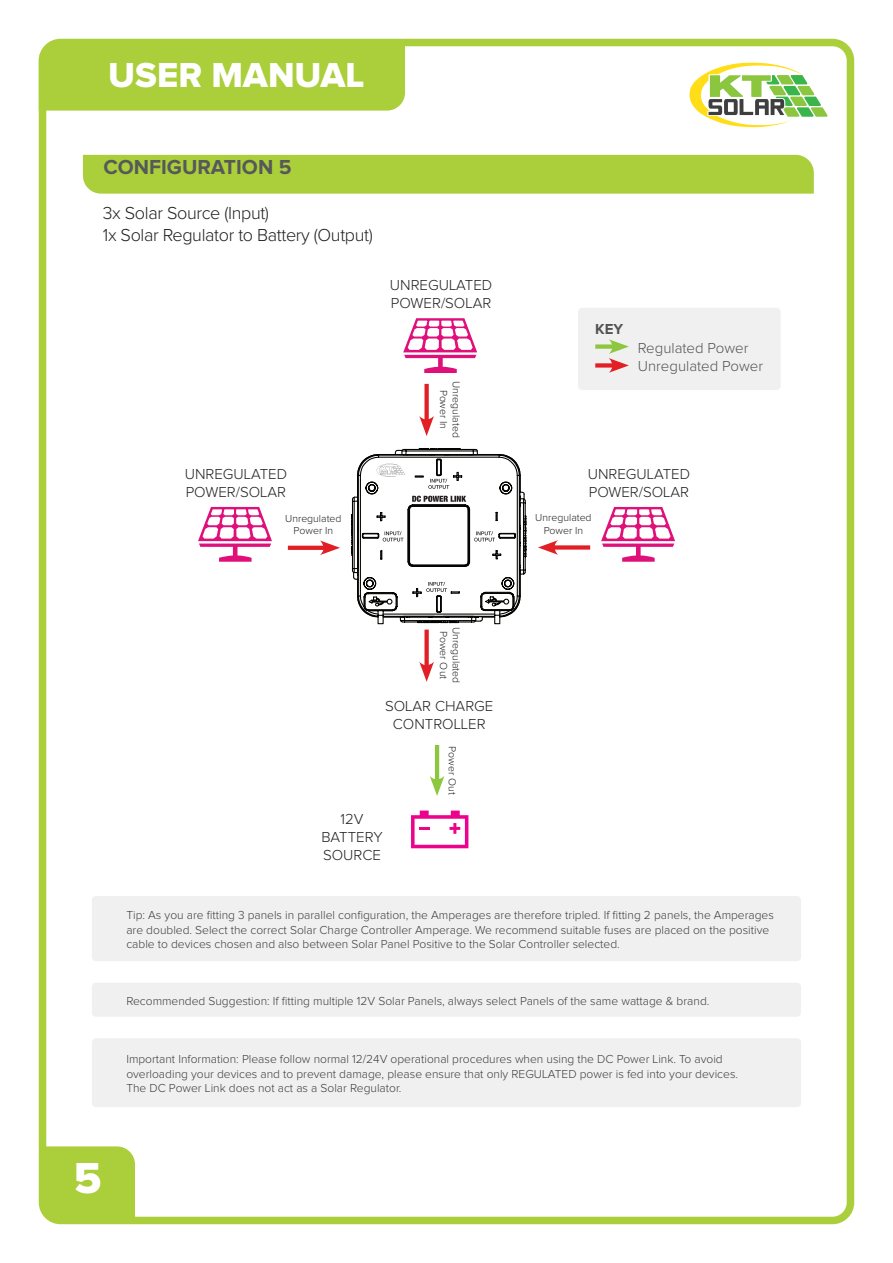
<style>
.page{position:relative;width:893px;height:1263px;background:#fff}
.page>*{position:absolute;margin:0;border:0;box-sizing:border-box;transform-origin:0 0}
.t1{font:45px "Proxima Nova Extrabld";color:#fff}
.t2{font:36px "Proxima Nova Extrabld";color:#fff}
.t3{font:700 21px "Proxima Nova";color:#57585a}
.t4{font:300 18px/21.6px "Proxima Nova";letter-spacing:-.02em;color:#231f20}
.t5{font:300 15px/18px "Proxima Nova";color:#231f20}
.t6{font:300 15px/18px "Proxima Nova";color:#535355}
.t7{font:700 15px "Proxima Nova";color:#535355}
.t8{font:300 12px/14.4px "Proxima Nova";color:#3e3e3f}
.t9{font:300 10.5px/12.6px "Proxima Nova";color:#231f20;text-align:center}
</style>
<div class="page">
<div style="left:39px;top:39px;width:815px;height:1185px;border:8px solid #abcf3a;border-radius:18px"></div>
<div style="left:43px;top:1146px;width:92px;height:74px;background:#abcf3a"></div>
<div style="left:39px;top:43px;width:366px;height:68px;background:#abcf3a"></div>
<svg style="left:689px;top:63px;width:138px;height:64px"></svg>
<div style="left:83px;top:155px;width:731px;height:39px;background:#abcf3a"></div>
<div style="left:92px;top:896px;width:709px;height:65px;background:#f0f0f0;border-radius:4px"></div>
<div style="left:92px;top:983px;width:709px;height:34px;background:#f0f0f0;border-radius:4px"></div>
<div style="left:92px;top:1038px;width:709px;height:69px;background:#f0f0f0;border-radius:4px"></div>
<svg style="left:288px;top:546px;width:32px;height:4px"></svg>
<svg style="left:320px;top:540px;width:20px;height:15px"></svg>
<div style="left:424px;top:384px;width:5px;height:40px;background:#e21f25"></div>
<svg style="left:419px;top:416px;width:15px;height:20px"></svg>
<div style="left:424px;top:630px;width:5px;height:40px;background:#e21f25"></div>
<svg style="left:419px;top:662px;width:15px;height:20px"></svg>
<div style="left:550px;top:545px;width:40px;height:5px;background:#e21f25"></div>
<svg style="left:538px;top:540px;width:20px;height:15px"></svg>
<svg style="left:198px;top:507px;width:74px;height:55px"></svg>
<svg style="left:403px;top:318px;width:74px;height:55px"></svg>
<svg style="left:601px;top:507px;width:74px;height:55px"></svg>
<div style="left:578px;top:308px;width:203px;height:82px;background:#f0f0f0;border-radius:4px"></div>
<div style="left:595px;top:344px;width:22px;height:5px;background:#8dc63f"></div>
<div style="left:595px;top:363px;width:22px;height:5px;background:#e21f25"></div>
<svg style="left:609px;top:339px;width:20px;height:34px"></svg>
<hr style="left:435px;top:745px;width:4px;height:39px;background:#8dc63f">
<svg style="left:430px;top:776px;width:14px;height:20px"></svg>
<svg style="left:411px;top:810px;width:57px;height:38px"></svg>
<svg style="left:351px;top:448px;width:176px;height:177px"></svg>
<h2 class="t2" style="left:108px;top:58px;width:257px">USER MANUAL</h2>
<h3 class="t3" style="left:103px;top:158px;width:190px">CONFIGURATION 5</h3>
<h3 class="t4" style="left:103px;top:203px;width:271px">3x Solar Source (Input)<br>1x Solar Regulator to Battery (Output)</h3>
<p class="t5" style="left:390px;top:276px;width:104px">UNREGULATED<br>POWER/SOLAR</p>
<p class="t5" style="left:185px;top:465px;width:104px">UNREGULATED<br>POWER/SOLAR</p>
<p class="t9" style="left:285px;top:512px;width:58px">Unregulated<br>Power In</p>
<p class="t9" style="left:462px;top:381px;width:58px;rotate:90deg">Unregulated<br>Power In</p>
<p class="t9" style="left:462px;top:627px;width:58px;rotate:90deg">Unregulated<br>Power Out</p>
<p class="t5" style="left:385px;top:698px;width:110px;text-align:center">SOLAR CHARGE<br>CONTROLLER</p>
<p class="t9" style="left:458px;top:746px;width:49px;rotate:90deg">Power Out</p>
<p class="t5" style="left:321px;top:811px;width:63px;text-align:center">12V<br>BATTERY<br>SOURCE</p>
<p class="t7" style="left:595px;top:322px;width:29px">KEY</p>
<p class="t6" style="left:638px;top:340px;width:127px">Regulated Power<br>Unregulated Power</p>
<p class="t5" style="left:588px;top:465px;width:104px">UNREGULATED<br>POWER/SOLAR</p>
<p class="t9" style="left:535px;top:512px;width:58px">Unregulated<br>Power In</p>
<p class="t8" style="left:126px;top:908px;width:649px">Tip: As you are fitting 3 panels in parallel configuration, the Amperages are therefore tripled. If fitting 2 panels, the Amperages are doubled. Select the correct Solar Charge Controller Amperage. We recommend suitable fuses are placed on the positive cable to devices chosen and also between Solar Panel Positive to the Solar Controller selected.</p>
<p class="t8" style="left:126px;top:994px;width:585px">Recommended Suggestion: If fitting multiple 12V Solar Panels, always select Panels of the same wattage &amp; brand.</p>
<p class="t8" style="left:126px;top:1052px;width:613px">Important Information: Please follow normal 12/24V operational procedures when using the DC Power Link. To avoid overloading your devices and to prevent damage, please ensure that only REGULATED power is fed into your devices.<br>The DC Power Link does not act as a Solar Regulator.</p>
<h1 class="t1" style="left:74px;top:1157px;width:29px">5</h1>
</div>
